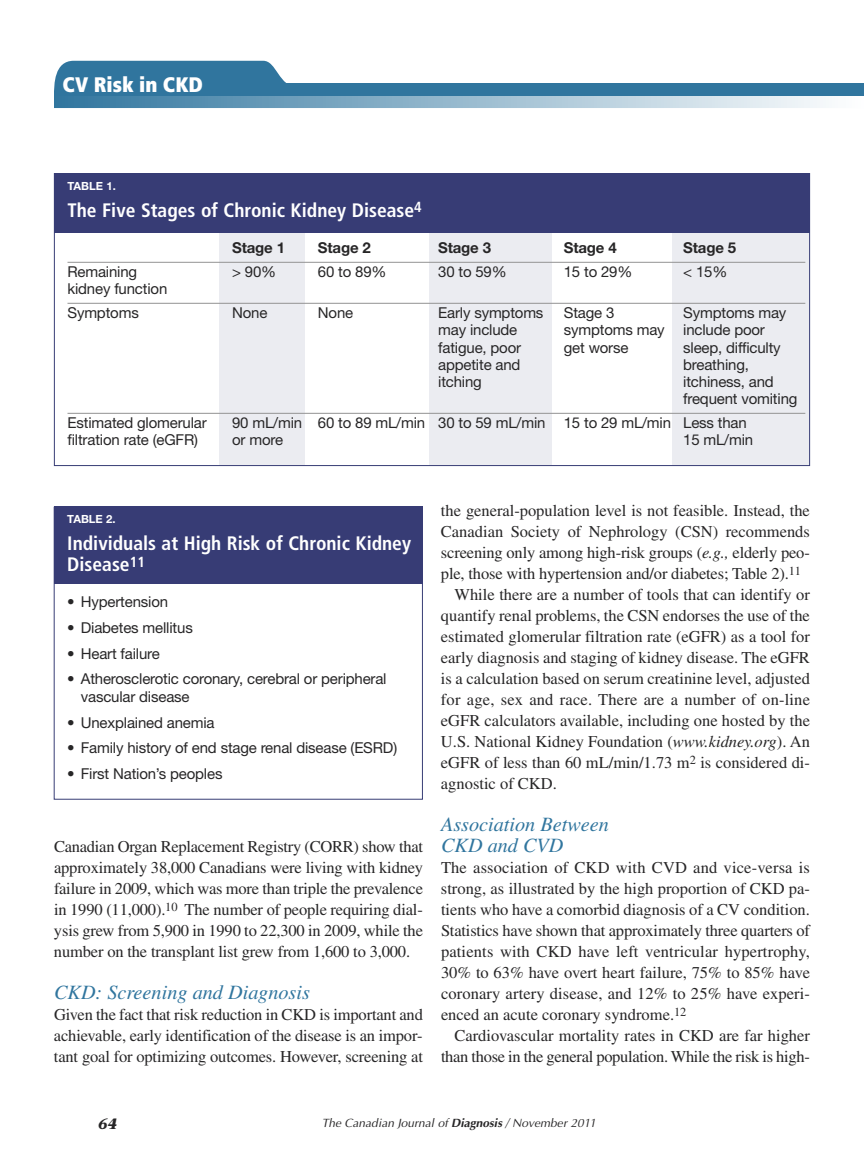
<style>
.page{position:relative;width:864px;height:1175px;background:#fff}
.page>*{position:absolute;margin:0;border:0;box-sizing:border-box;transform-origin:0 0}
.t1{font:900 condensed 21px "Frutiger";color:#fff}
.t2{font:italic 20.25px/21px "Times";color:#30759e}
.t3{font:700 condensed 19.5px/21px "Frutiger";color:#fff}
.t4{font:16.5px/21px "Times";color:#272627;text-align:justify}
.t5{font:15px/17.2px "Helvetica Neue";letter-spacing:-.01em;color:#272627}
.t6{font:700 15px "Helvetica Neue";letter-spacing:-.01em;color:#272627}
.t7{font:italic 700 15px "Stone Serif";color:#272627}
.t8{font:italic 12px "Optima";letter-spacing:.005em;color:#272627}
.t9{font:700 11.25px "Helvetica Neue";color:#fff}
.s1{font-style:italic}
.s2{font-weight:700}
</style>
<div class="page">
<div style="left:219px;top:230px;width:86px;height:235px;background:#ebecf1"></div>
<div style="left:429px;top:230px;width:123px;height:235px;background:#ebecf1"></div>
<div style="left:672px;top:230px;width:138px;height:235px;background:#ebecf1"></div>
<div style="left:57px;top:83px;width:807px;height:13px;background:#30759e"></div>
<img style="left:54px;top:96px;width:772px;height:12px">
<div style="left:54px;top:61px;width:232px;height:35px;background:#30759e"></div>
<img style="left:57px;top:95px;width:229px;height:1px">
<div style="left:54px;top:173px;width:756px;height:59px;background:#373c75"></div>
<hr style="left:68px;top:262px;width:737px;height:1px;background:#939393">
<hr style="left:68px;top:303px;width:737px;height:1px;background:#939393">
<hr style="left:68px;top:413px;width:737px;height:1px;background:#939393">
<div style="left:54px;top:506px;width:369px;height:78px;background:#373c75"></div>
<div style="left:54px;top:507px;width:369px;height:292px;border:1px solid #373c75"></div>
<p class="t1" style="left:63px;top:76px;width:142px">CV Risk in CKD</p>
<p class="t9" style="left:68px;top:182px;width:50px">TABLE 1.</p>
<p class="t3" style="left:68px;top:201px;width:356px">The Five Stages of Chronic Kidney Disease<sup>4</sup></p>
<p class="t6" style="left:232px;top:242px;width:54px">Stage 1</p>
<p class="t6" style="left:318px;top:242px;width:54px">Stage 2</p>
<p class="t6" style="left:438px;top:242px;width:54px">Stage 3</p>
<p class="t6" style="left:564px;top:242px;width:54px">Stage 4</p>
<p class="t6" style="left:683px;top:242px;width:54px">Stage 5</p>
<p class="t5" style="left:67px;top:264px;width:71px">Remaining</p>
<p class="t5" style="left:232px;top:264px;width:46px">&gt; 90%</p>
<p class="t5" style="left:318px;top:264px;width:70px">60 to 89%</p>
<p class="t5" style="left:438px;top:264px;width:70px">30 to 59%</p>
<p class="t5" style="left:564px;top:264px;width:70px">15 to 29%</p>
<p class="t5" style="left:683px;top:264px;width:46px">&lt; 15%</p>
<p class="t5" style="left:67px;top:278px;width:101px;line-height:23.7px">kidney function<br>Symptoms</p>
<p class="t5" style="left:232px;top:305px;width:37px">None</p>
<p class="t5" style="left:318px;top:305px;width:37px">None</p>
<p class="t5" style="left:438px;top:305px;width:107px">Early symptoms</p>
<p class="t5" style="left:564px;top:305px;width:52px">Stage 3</p>
<p class="t5" style="left:683px;top:305px;width:105px">Symptoms may</p>
<p class="t5" style="left:438px;top:323px;width:81px">may include</p>
<p class="t5" style="left:564px;top:323px;width:203px">symptoms may include poor</p>
<p class="t5" style="left:438px;top:340px;width:84px">fatigue, poor</p>
<p class="t5" style="left:564px;top:340px;width:66px">get worse</p>
<p class="t5" style="left:683px;top:340px;width:99px">sleep, difficulty</p>
<p class="t5" style="left:438px;top:357px;width:84px">appetite and</p>
<p class="t5" style="left:683px;top:357px;width:67px">breathing,</p>
<p class="t5" style="left:438px;top:374px;width:45px">itching</p>
<p class="t5" style="left:683px;top:374px;width:116px">itchiness, and frequent vomiting</p>
<p class="t5" style="left:67px;top:415px;width:141px">Estimated glomerular</p>
<p class="t5" style="left:232px;top:415px;width:516px">90 mL/min 60 to 89 mL/min 30 to 59 mL/min 15 to 29 mL/min Less than</p>
<p class="t5" style="left:67px;top:433px;width:132px">filtration rate (eGFR)</p>
<p class="t5" style="left:232px;top:433px;width:52px">or more</p>
<p class="t5" style="left:683px;top:433px;width:72px">15 mL/min</p>
<p class="t9" style="left:67px;top:515px;width:50px">TABLE 2.</p>
<p class="t3" style="left:67px;top:534px;width:345px">Individuals at High Risk of Chronic Kidney<br>Disease<sup>11</sup></p>
<p class="t5" style="left:67px;top:594px;width:102px">• Hypertension</p>
<p class="t5" style="left:67px;top:620px;width:127px">• Diabetes mellitus</p>
<p class="t5" style="left:67px;top:646px;width:94px">• Heart failure</p>
<p class="t5" style="left:81px;top:672px;width:307px;text-indent:-13px">• Atherosclerotic coronary, cerebral or peripheral vascular disease</p>
<p class="t5" style="left:67px;top:715px;width:149px">• Unexplained anemia</p>
<p class="t5" style="left:67px;top:741px;width:331px">• Family history of end stage renal disease (ESRD)</p>
<p class="t5" style="left:67px;top:767px;width:157px">• First Nation’s peoples</p>
<p class="t4" style="left:54px;top:838px;width:371px">Canadian Organ Replacement Registry (CORR) show that approximately 38,000 Canadians were living with kidney failure in 2009, which was more than triple the prevalence in 1990 (11,000).<sup>10</sup> The number of people requiring dial&shy;ysis grew from 5,900 in 1990 to 22,300 in 2009, while the number on the transplant list grew from 1,600 to 3,000.</p>
<p class="t2" style="left:54px;top:984px;width:258px">CKD: Screening and Diagnosis</p>
<p class="t4" style="left:54px;top:1006px;width:371px">Given the fact that risk reduction in CKD is important and achievable, early identification of the disease is an impor&shy;tant goal for optimizing outcomes. However, screening at</p>
<p class="t4" style="left:441px;top:502px;width:370px">the general-population level is not feasible. Instead, the</p>
<p class="t4" style="left:441px;top:523px;width:371px">Canadian Society of Nephrology (CSN) recommends</p>
<p class="t4" style="left:441px;top:544px;width:370px">screening only among high-risk groups (<span class="s1">e.g.,</span> elderly peo-</p>
<p class="t4" style="left:441px;top:565px;width:362px">ple, those with hypertension and/or diabetes; Table 2).<sup>11</sup></p>
<p class="t4" style="left:454px;top:586px;width:357px">While there are a number of tools that can identify or</p>
<p class="t4" style="left:441px;top:607px;width:370px">quantify renal problems, the CSN endorses the use of the</p>
<p class="t4" style="left:441px;top:628px;width:371px">estimated glomerular filtration rate (eGFR) as a tool for</p>
<p class="t4" style="left:441px;top:649px;width:370px">early diagnosis and staging of kidney disease. The eGFR</p>
<p class="t4" style="left:441px;top:670px;width:370px">is a calculation based on serum creatinine level, adjusted</p>
<p class="t4" style="left:441px;top:691px;width:370px">for age, sex and race. There are a number of on-line</p>
<p class="t4" style="left:441px;top:712px;width:371px">eGFR calculators available, including one hosted by the</p>
<p class="t4" style="left:441px;top:733px;width:371px">U.S. National Kidney Foundation (<span class="s1">www.kidney.org</span>). An</p>
<p class="t4" style="left:441px;top:754px;width:371px">eGFR of less than 60 mL/min/1.73 m<sup>2</sup> is considered di-</p>
<p class="t4" style="left:441px;top:775px;width:117px">agnostic of CKD.</p>
<p class="t2" style="left:441px;top:816px;width:170px">Association Between<br>CKD and CVD</p>
<p class="t4" style="left:441px;top:859px;width:371px">The association of CKD with CVD and vice-versa is strong, as illustrated by the high proportion of CKD pa&shy;tients who have a comorbid diagnosis of a CV condition.<br>Statistics have shown that approximately three quarters of patients with CKD have left ventricular hypertrophy, 30% to 63% have overt heart failure, 75% to 85% have coronary artery disease, and 12% to 25% have experi&shy;enced an acute coronary syndrome.<sup>12</sup></p>
<p class="t4" style="left:441px;top:1027px;width:371px;text-align:right">Cardiovascular mortality rates in CKD are far higher than those in the general population. While the risk is high-</p>
<p class="t7" style="left:98px;top:1118px;width:20px">64</p>
<p class="t8" style="left:322px;top:1115px;width:276px">The Canadian Journal of <span class="s2">Diagnosis</span> / November 2011</p>
</div>
